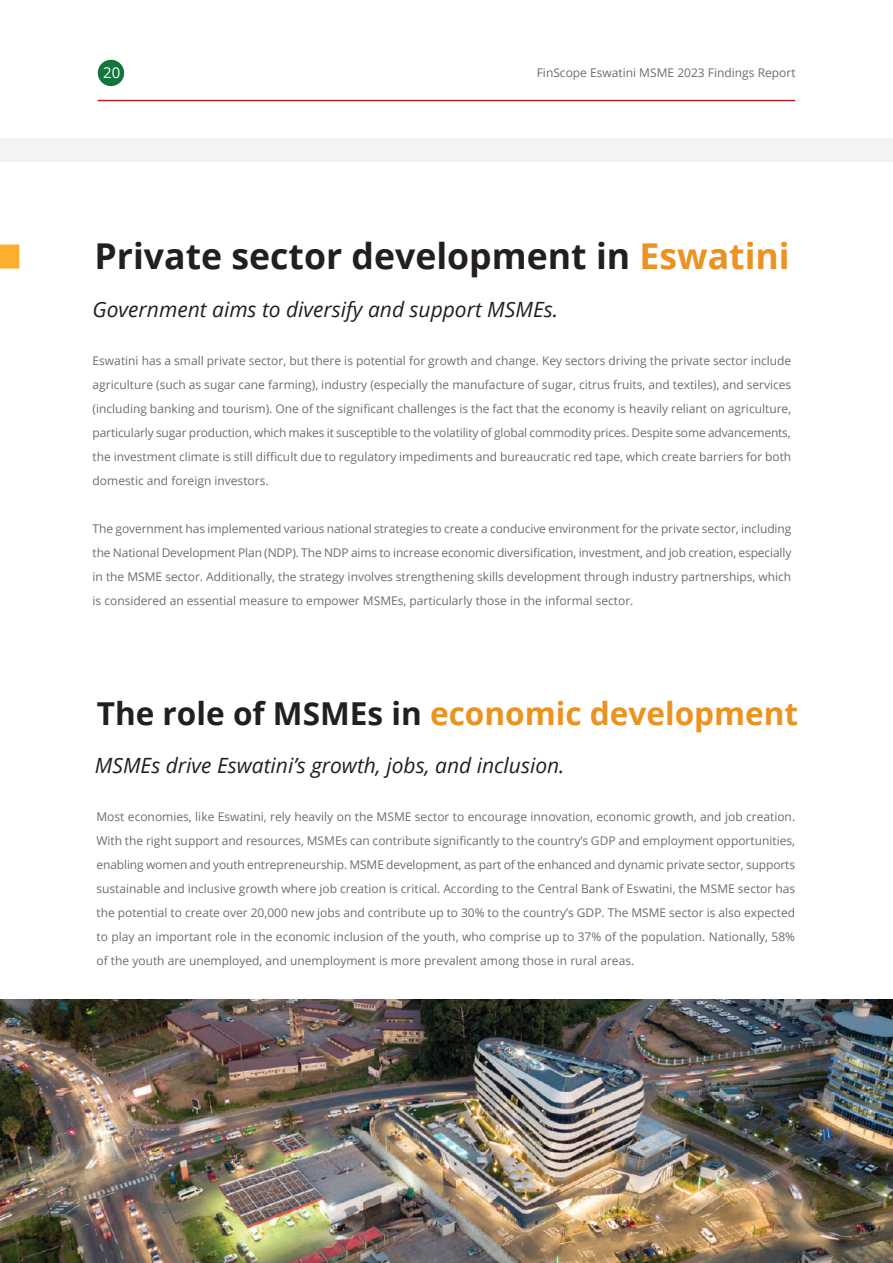
<style>
.page{position:relative;width:893px;height:1263px;background:#fff}
.page>*{position:absolute;margin:0;border:0;box-sizing:border-box;transform-origin:0 0}
.t1{font:700 35.55px "Open Sans";color:#231f20}
.t2{font:700 31.5px "Open Sans";color:#eb9221}
.t3{font:italic 21px "Open Sans";color:#231f20}
.t4{font:15px "Open Sans";color:#fff}
.t5{font:12px/24px "Open Sans";color:#6c6d70;text-align:justify}
.s1{color:#eb9221}
.s2{color:#231f20}
</style>
<div class="page">
<div style="left:0;top:244px;width:19px;height:24px;background:#fbaf2c"></div>
<hr style="left:98px;top:100px;width:697px;height:1px;background:#b31f23">
<div style="left:98px;top:60px;width:26px;height:26px;background:#13753b;border-radius:50%"></div>
<img style="left:0;top:999px;width:892px;height:264px">
<div style="left:0;top:138px;width:893px;height:24px;background:#f2f3f4"></div>
<p class="t4" style="left:103px;top:62px;width:19px">20</p>
<p class="t5" style="left:537px;top:60px;width:260px">FinScope Eswatini MSME 2023 Findings Report</p>
<h1 class="t1" style="left:94px;top:231px;width:697px">Private sector development in <span class="s1">Eswatini</span></h1>
<h3 class="t3" style="left:93px;top:295px;width:467px">Government aims to diversify and support MSMEs.</h3>
<p class="t5" style="left:93px;top:348px;width:700px">Eswatini has a small private sector, but there is potential for growth and change. Key sectors driving the private sector include agriculture (such as sugar cane farming), industry (especially the manufacture of sugar, citrus fruits, and textiles), and services (including banking and tourism). One of the significant challenges is the fact that the economy is heavily reliant on agriculture, particularly sugar production, which makes it susceptible to the volatility of global commodity prices. Despite some advancements, the investment climate is still difficult due to regulatory impediments and bureaucratic red tape, which create barriers for both domestic and foreign investors.</p>
<p class="t5" style="left:93px;top:516px;width:700px">The government has implemented various national strategies to create a conducive environment for the private sector, including the National Development Plan (NDP). The NDP aims to increase economic diversification, investment, and job creation, especially in the MSME sector. Additionally, the strategy involves strengthening skills development through industry partnerships, which is considered an essential measure to empower MSMEs, particularly those in the informal sector.</p>
<h2 class="t2" style="left:97px;top:691px;width:703px"><span class="s2">The role of MSMEs in</span> economic development</h2>
<h3 class="t3" style="left:95px;top:751px;width:471px">MSMEs drive Eswatini’s growth, jobs, and inclusion.</h3>
<p class="t5" style="left:96px;top:804px;width:700px">Most economies, like Eswatini, rely heavily on the MSME sector to encourage innovation, economic growth, and job creation.<br>With the right support and resources, MSMEs can contribute significantly to the country’s GDP and employment opportunities, enabling women and youth entrepreneurship. MSME development, as part of the enhanced and dynamic private sector, supports sustainable and inclusive growth where job creation is critical. According to the Central Bank of Eswatini, the MSME sector has the potential to create over 20,000 new jobs and contribute up to 30% to the country’s GDP. The MSME sector is also expected to play an important role in the economic inclusion of the youth, who comprise up to 37% of the population. Nationally, 58% of the youth are unemployed, and unemployment is more prevalent among those in rural areas.</p>
</div>
